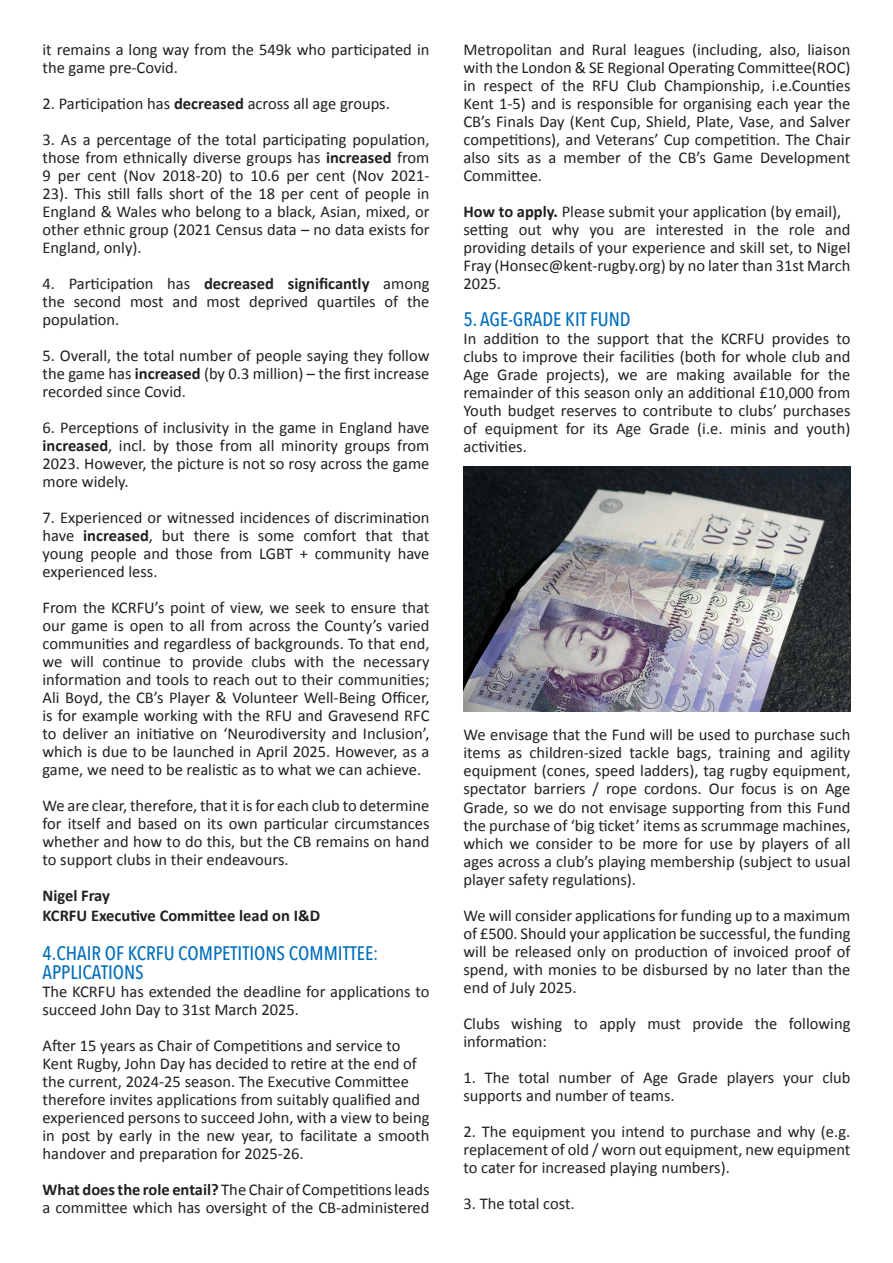
<style>
.page{position:relative;width:893px;height:1263px;background:#fff}
.page>*{position:absolute;margin:0;border:0;box-sizing:border-box;transform-origin:0 0}
.Paragraph_Text_Style{font:500 19.5px/19.5px "Avenir Next Condensed";color:#006fba}
.Paragraph_Text_Style-2{font:16.5px/18px "Calibri";color:#231f20;text-align:justify}
.Paragraph_Text_Style-3{font:700 16.5px "Calibri";color:#231f20}
.s1{font-weight:700}
</style>
<div class="page">
<img style="left:463px;top:466px;width:387px;height:245px">
<p class="Paragraph_Text_Style-2" style="left:43px;top:40px;width:388px">it remains a long way from the 549k who participated in the game pre-Covid.</p>
<p class="Paragraph_Text_Style-2" style="left:43px;top:94px;width:349px">2. Participation has <span class="s1">decreased</span> across all age groups.</p>
<p class="Paragraph_Text_Style-2" style="left:43px;top:130px;width:388px">3. As a percentage of the total participating population, those from ethnically diverse groups has <span class="s1">increased</span> from 9 per cent (Nov 2018-20) to 10.6 per cent (Nov 2021- 23). This still falls short of the 18 per cent of people in England &amp; Wales who belong to a black, Asian, mixed, or other ethnic group (2021 Census data – no data exists for England, only).</p>
<p class="Paragraph_Text_Style-2" style="left:43px;top:274px;width:388px">4. Participation has <span class="s1">decreased significantly</span> among the second most and most deprived quartiles of the population.</p>
<p class="Paragraph_Text_Style-2" style="left:43px;top:346px;width:388px">5. Overall, the total number of people saying they follow the game has <span class="s1">increased</span> (by 0.3 million) – the first increase recorded since Covid.</p>
<p class="Paragraph_Text_Style-2" style="left:43px;top:418px;width:388px">6. Perceptions of inclusivity in the game in England have <span class="s1">increased</span>, incl. by those from all minority groups from 2023. However, the picture is not so rosy across the game more widely.</p>
<p class="Paragraph_Text_Style-2" style="left:43px;top:508px;width:388px">7. Experienced or witnessed incidences of discrimination have <span class="s1">increased</span>, but there is some comfort that that young people and those from LGBT + community have experienced less.</p>
<p class="Paragraph_Text_Style-2" style="left:43px;top:598px;width:388px">From the KCRFU’s point of view, we seek to ensure that our game is open to all from across the County’s varied communities and regardless of backgrounds. To that end, we will continue to provide clubs with the necessary information and tools to reach out to their communities; Ali Boyd, the CB’s Player &amp; Volunteer Well-Being Officer, is for example working with the RFU and Gravesend RFC to deliver an initiative on ‘Neurodiversity and Inclusion’, which is due to be launched in April 2025. However, as a game, we need to be realistic as to what we can achieve.</p>
<p class="Paragraph_Text_Style-2" style="left:43px;top:796px;width:388px">We are clear, therefore, that it is for each club to determine for itself and based on its own particular circumstances whether and how to do this, but the CB remains on hand to support clubs in their endeavours.</p>
<p class="Paragraph_Text_Style-3" style="left:43px;top:884px;width:69px">Nigel Fray</p>
<p class="Paragraph_Text_Style-3" style="left:43px;top:903px;width:279px">KCRFU Executive Committee lead on I&amp;D</p>
<p class="Paragraph_Text_Style" style="left:43px;top:943px;width:338px">4.CHAIR OF KCRFU COMPETITIONS COMMITTEE:<br>APPLICATIONS</p>
<p class="Paragraph_Text_Style-2" style="left:43px;top:982px;width:388px">The KCRFU has extended the deadline for applications to succeed John Day to 31st March 2025.</p>
<p class="Paragraph_Text_Style-2" style="left:43px;top:1036px;width:360px">After 15 years as Chair of Competitions and service to</p>
<p class="Paragraph_Text_Style-2" style="left:43px;top:1054px;width:376px">Kent Rugby, John Day has decided to retire at the end of</p>
<p class="Paragraph_Text_Style-2" style="left:43px;top:1072px;width:368px">the current, 2024-25 season. The Executive Committee</p>
<p class="Paragraph_Text_Style-2" style="left:43px;top:1090px;width:379px">therefore invites applications from suitably qualified and</p>
<p class="Paragraph_Text_Style-2" style="left:43px;top:1108px;width:388px">experienced persons to succeed John, with a view to being in post by early in the new year, to facilitate a smooth handover and preparation for 2025-26.</p>
<p class="Paragraph_Text_Style-2" style="left:43px;top:1180px;width:388px"><span class="s1">What does the role entail?</span> The Chair of Competitions leads a committee which has oversight of the CB-administered</p>
<p class="Paragraph_Text_Style-2" style="left:463px;top:40px;width:388px">Metropolitan and Rural leagues (including, also, liaison with the London &amp; SE Regional Operating Committee(ROC) in respect of the RFU Club Championship, i.e.Counties Kent 1-5) and is responsible for organising each year the CB’s Finals Day (Kent Cup, Shield, Plate, Vase, and Salver competitions), and Veterans’ Cup competition. The Chair also sits as a member of the CB’s Game Development Committee.</p>
<p class="Paragraph_Text_Style-2" style="left:463px;top:202px;width:379px"><span class="s1">How to apply.</span> Please submit your application (by email),</p>
<p class="Paragraph_Text_Style-2" style="left:463px;top:220px;width:388px">setting out why you are interested in the role and providing details of your experience and skill set, to Nigel Fray (Honsec@kent-rugby.org) by no later than 31st March 2025.</p>
<p class="Paragraph_Text_Style" style="left:463px;top:310px;width:169px">5. AGE-GRADE KIT FUND</p>
<p class="Paragraph_Text_Style-2" style="left:463px;top:329px;width:388px">In addition to the support that the KCRFU provides to clubs to improve their facilities (both for whole club and Age Grade projects), we are making available for the remainder of this season only an additional £10,000 from Youth budget reserves to contribute to clubs’ purchases of equipment for its Age Grade (i.e. minis and youth) activities.</p>
<p class="Paragraph_Text_Style-2" style="left:463px;top:725px;width:388px">We envisage that the Fund will be used to purchase such items as children-sized tackle bags, training and agility equipment (cones, speed ladders), tag rugby equipment, spectator barriers / rope cordons. Our focus is on Age Grade, so we do not envisage supporting from this Fund the purchase of ‘big ticket’ items as scrummage machines, which we consider to be more for use by players of all ages across a club’s playing membership (subject to usual player safety regulations).</p>
<p class="Paragraph_Text_Style-2" style="left:463px;top:905px;width:388px">We will consider applications for funding up to a maximum of £500. Should your application be successful, the funding will be released only on production of invoiced proof of spend, with monies to be disbursed by no later than the end of July 2025.</p>
<p class="Paragraph_Text_Style-2" style="left:463px;top:1013px;width:388px">Clubs wishing to apply must provide the following information:</p>
<p class="Paragraph_Text_Style-2" style="left:463px;top:1067px;width:388px">1. The total number of Age Grade players your club supports and number of teams.</p>
<p class="Paragraph_Text_Style-2" style="left:463px;top:1121px;width:388px">2. The equipment you intend to purchase and why (e.g. replacement of old / worn out equipment, new equipment to cater for increased playing numbers).</p>
<p class="Paragraph_Text_Style-2" style="left:463px;top:1193px;width:113px">3. The total cost.</p>
</div>
